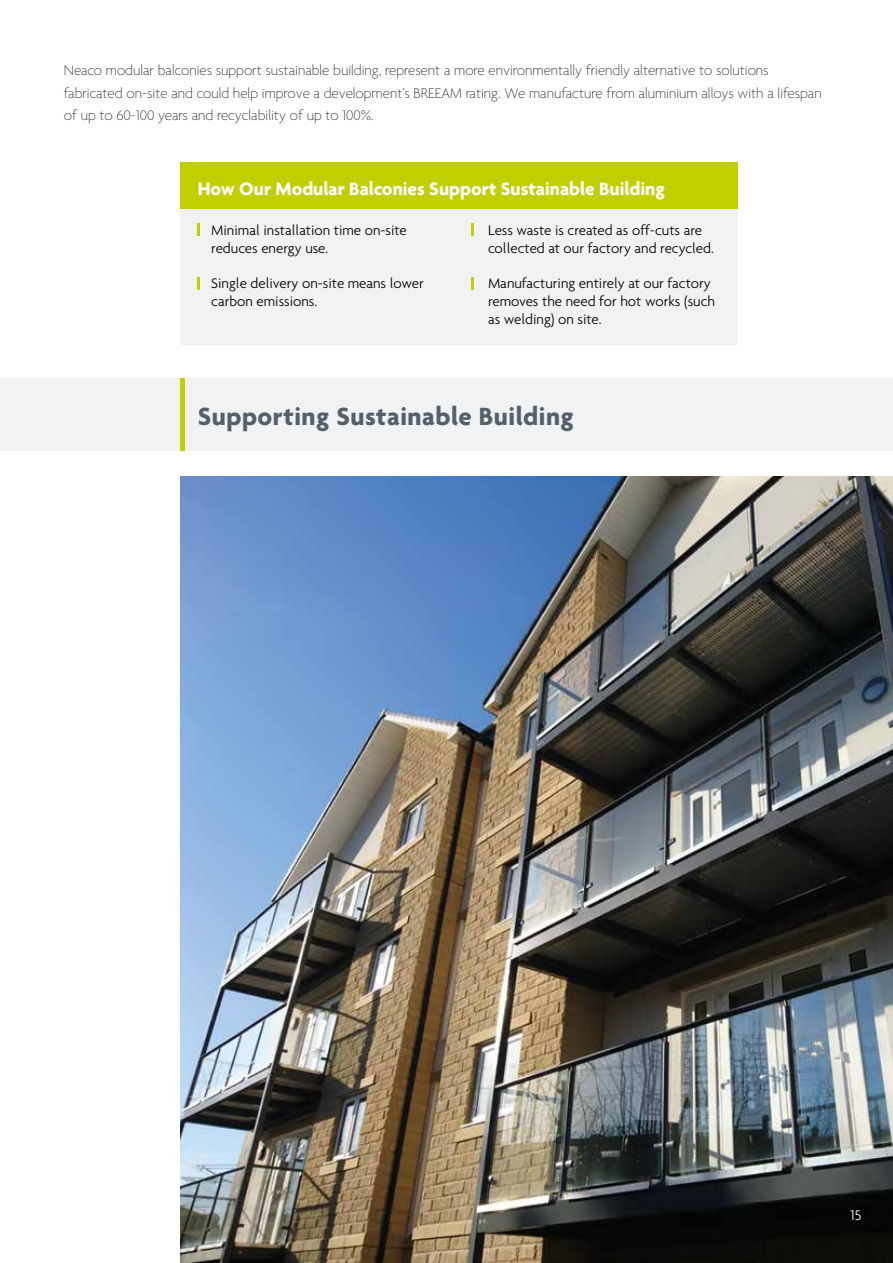
<style>
.page{position:relative;width:893px;height:1263px;background:#fff}
.page>*{position:absolute;margin:0;border:0;box-sizing:border-box;transform-origin:0 0}
.t1{font:700 27px "Agenda";letter-spacing:.02em;color:#54616c}
.t2{font:700 19.5px "Agenda";color:#fff}
.t3{font:100 15px/22.5px "Agenda";color:#000}
.t4{font:300 15px/18px "Agenda";color:#000}
.t5{font:300 15px "Agenda";color:#fff}
</style>
<div class="page">
<div style="left:181px;top:162px;width:557px;height:182px;background:#f1f2f4"></div>
<div style="left:181px;top:162px;width:557px;height:47px;background:#c1ce00"></div>
<img style="left:181px;top:476px;width:712px;height:787px">
<div style="left:0;top:378px;width:893px;height:73px;background:#f1f2f4"></div>
<hr style="left:181px;top:378px;width:4px;height:73px;background:#c1ce00">
<svg style="left:198px;top:223px;width:2px;height:13px"></svg>
<svg style="left:198px;top:277px;width:2px;height:13px"></svg>
<svg style="left:471px;top:223px;width:2px;height:13px"></svg>
<svg style="left:471px;top:277px;width:2px;height:13px"></svg>
<p class="t3" style="left:64px;top:60px;width:759px">Neaco modular balconies support sustainable building, represent a more environmentally friendly alternative to solutions fabricated on-site and could help improve a development’s BREEAM rating. We manufacture from aluminium alloys with a lifespan of up to 60-100 years and recyclability of up to 100%.</p>
<h2 class="t2" style="left:198px;top:178px;width:468px">How Our Modular Balconies Support Sustainable Building</h2>
<p class="t4" style="left:211px;top:220px;width:197px">Minimal installation time on-site reduces energy use.</p>
<p class="t4" style="left:211px;top:274px;width:214px">Single delivery on-site means lower carbon emissions.</p>
<p class="t4" style="left:488px;top:220px;width:227px">Less waste is created as off-cuts are collected at our factory and recycled.</p>
<p class="t4" style="left:488px;top:274px;width:229px">Manufacturing entirely at our factory removes the need for hot works (such as welding) on site.</p>
<h1 class="t1" style="left:198px;top:402px;width:377px">Supporting Sustainable Building</h1>
<p class="t5" style="left:850px;top:1207px;width:13px">15</p>
</div>
